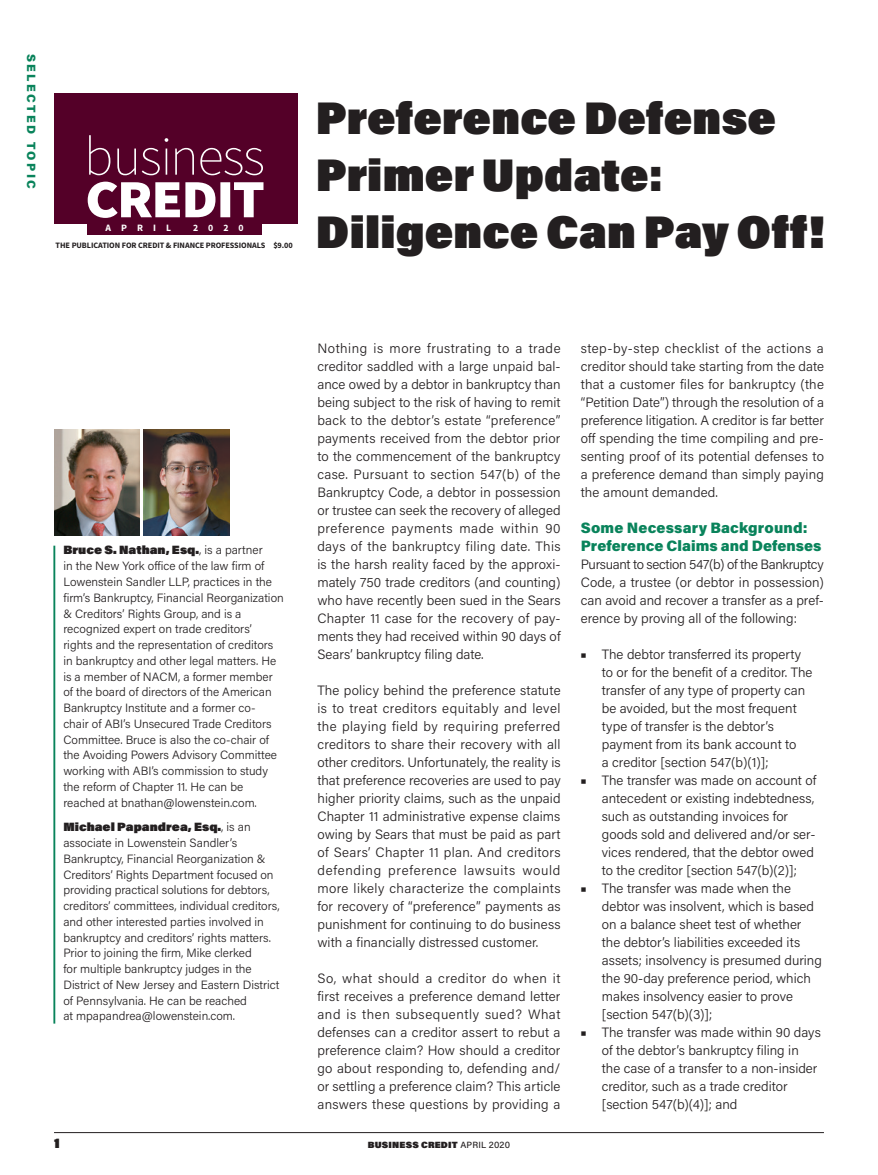
<style>
.page{position:relative;width:878px;height:1175px;background:#fff}
.page>*{position:absolute;margin:0;border:0;box-sizing:border-box;transform-origin:0 0}
.ST-Headline-Large{font:900 45.9px/57.3px "Acumin Pro Semi Cond";color:#231f20}
.article-H1_Green{font:900 15px/18px "Acumin Pro";letter-spacing:.005em;color:#09835b}
.article-body-MAIN{font:300 13.5px/18px "Acumin Pro";color:#231f20;text-align:justify}
.t1{font:900 13.5px "Acumin Pro";color:#231f20}
.ST-author_Green{font:300 12px/15.8px "Acumin Pro";color:#231f20}
.t2{font:900 12px "Acumin Pro";letter-spacing:.2em;color:#09835b}
.t3{font:700 9.75px "Source Sans Pro";letter-spacing:1.025em;color:#fff}
.t4{font:900 9px "Acumin Pro";letter-spacing:.02em;color:#231f20}
.t5{font:700 8.25px "Source Sans Pro";letter-spacing:-.01em;color:#231f20}
.s1{font-weight:900}
.s2{font-weight:500}
</style>
<div class="page">
<hr style="left:53px;top:545px;width:2px;height:478px;background:#09835b">
<img style="left:54px;top:429px;width:86px;height:107px">
<img style="left:144px;top:429px;width:85px;height:107px">
<div style="left:54px;top:93px;width:243px;height:130px;background:#540028"></div>
<div style="left:87px;top:217px;width:175px;height:18px;background:#540028"></div>
<svg style="left:88px;top:182px;width:175px;height:36px"></svg>
<svg style="left:89px;top:135px;width:174px;height:40px"></svg>
<hr style="left:54px;top:1132px;width:770px;height:1px;background:#231f20">
<p class="t2" style="left:40px;top:54px;width:136px;rotate:90deg">SELECTED TOPIC</p>
<p class="t3" style="left:106px;top:221px;width:67px">APRIL</p>
<p class="t3" style="left:193px;top:221px;width:52px">2020</p>
<p class="t5" style="left:56px;top:239px;width:239px">THE PUBLICATION FOR CREDIT &amp; FINANCE PROFESSIONALS $9.00</p>
<p class="ST-Headline-Large" style="left:316px;top:87px;width:461px">Preference Defense<br>Primer Update:</p>
<p class="ST-Headline-Large" style="left:316px;top:202px;width:511px">Diligence Can Pay Off!</p>
<p class="ST-author_Green" style="left:63px;top:542px;width:222px"><span class="s1">Bruce S. Nathan, Esq.</span>, is a partner<br>in the New York office of the law firm of Lowenstein Sandler LLP, practices in the firm’s Bankruptcy, Financial Reorganization &amp; Creditors’ Rights Group, and is a recognized expert on trade creditors’ rights and the representation of creditors in bankruptcy and other legal matters. He is a member of NACM, a former member of the board of directors of the American Bankruptcy Institute and a former co&shy;chair of ABI’s Unsecured Trade Creditors Committee. Bruce is also the co-chair of the Avoiding Powers Advisory Committee working with ABI’s commission to study the reform of Chapter 11. He can be reached at bnathan@lowenstein.com.</p>
<p class="ST-author_Green" style="left:63px;top:818px;width:218px"><span class="s1">Michael Papandrea, Esq.</span>, is an associate in Lowenstein Sandler’s Bankruptcy, Financial Reorganization &amp; Creditors’ Rights Department focused on providing practical solutions for debtors, creditors’ committees, individual creditors, and other interested parties involved in bankruptcy and creditors’ rights matters.<br>Prior to joining the firm, Mike clerked<br>for multiple bankruptcy judges in the District of New Jersey and Eastern District of Pennsylvania. He can be reached<br>at mpapandrea@lowenstein.com.</p>
<p class="article-body-MAIN" style="left:317px;top:339px;width:245px">Nothing is more frustrating to a trade creditor saddled with a large unpaid bal&shy;ance owed by a debtor in bankruptcy than being subject to the risk of having to remit back to the debtor’s estate “preference” payments received from the debtor prior to the commencement of the bankruptcy case. Pursuant to section 547(b) of the Bankruptcy Code, a debtor in possession or trustee can seek the recovery of alleged preference payments made within 90 days of the bankruptcy filing date. This is the harsh reality faced by the approxi&shy;mately 750 trade creditors (and counting) who have recently been sued in the Sears Chapter 11 case for the recovery of pay&shy;ments they had received within 90 days of Sears’ bankruptcy filing date.</p>
<p class="article-body-MAIN" style="left:317px;top:681px;width:245px">The policy behind the preference statute is to treat creditors equitably and level the playing field by requiring preferred creditors to share their recovery with all other creditors. Unfortunately, the reality is that preference recoveries are used to pay higher priority claims, such as the unpaid Chapter 11 administrative expense claims owing by Sears that must be paid as part of Sears’ Chapter 11 plan. And creditors defending preference lawsuits would more likely characterize the complaints for recovery of “preference” payments as punishment for continuing to do business with a financially distressed customer.</p>
<p class="article-body-MAIN" style="left:317px;top:969px;width:245px">So, what should a creditor do when it first receives a preference demand letter and is then subsequently sued? What defenses can a creditor assert to rebut a preference claim? How should a creditor go about responding to, defending and/ or settling a preference claim? This article answers these questions by providing a</p>
<p class="t1" style="left:54px;top:1133px;width:7px">1</p>
<p class="t4" style="left:368px;top:1138px;width:144px">BUSINESS CREDIT <span class="s2">APRIL 2020</span></p>
<p class="article-body-MAIN" style="left:580px;top:339px;width:245px">step-by-step checklist of the actions a creditor should take starting from the date that a customer files for bankruptcy (the “Petition Date”) through the resolution of a preference litigation. A creditor is far better off spending the time compiling and pre&shy;senting proof of its potential defenses to a preference demand than simply paying the amount demanded.</p>
<p class="article-H1_Green" style="left:580px;top:518px;width:242px">Some Necessary Background:<br>Preference Claims and Defenses</p>
<p class="article-body-MAIN" style="left:580px;top:555px;width:245px">Pursuant to section 547(b) of the Bankruptcy Code, a trustee (or debtor in possession) can avoid and recover a transfer as a pref&shy;erence by proving all of the following:</p>
<p class="article-body-MAIN" style="left:602px;top:645px;width:212px;text-align:left;text-indent:-21px"><span class="s1">•</span> The debtor transferred its property to or for the benefit of a creditor. The transfer of any type of property can be avoided, but the most frequent type of transfer is the debtor’s payment from its bank account to<br>a creditor [section 547(b)(1)];</p>
<p class="article-body-MAIN" style="left:602px;top:771px;width:216px;text-align:left;text-indent:-21px"><span class="s1">•</span> The transfer was made on account of antecedent or existing indebtedness, such as outstanding invoices for goods sold and delivered and/or ser&shy;vices rendered, that the debtor owed to the creditor [section 547(b)(2)];</p>
<p class="article-body-MAIN" style="left:602px;top:879px;width:221px;text-align:left;text-indent:-21px"><span class="s1">•</span> The transfer was made when the debtor was insolvent, which is based on a balance sheet test of whether the debtor’s liabilities exceeded its assets; insolvency is presumed during the 90-day preference period, which makes insolvency easier to prove [section 547(b)(3)];</p>
<p class="article-body-MAIN" style="left:602px;top:1023px;width:220px;text-align:left;text-indent:-21px"><span class="s1">•</span> The transfer was made within 90 days of the debtor’s bankruptcy filing in<br>the case of a transfer to a non-insider creditor, such as a trade creditor [section 547(b)(4)]; and</p>
</div>
